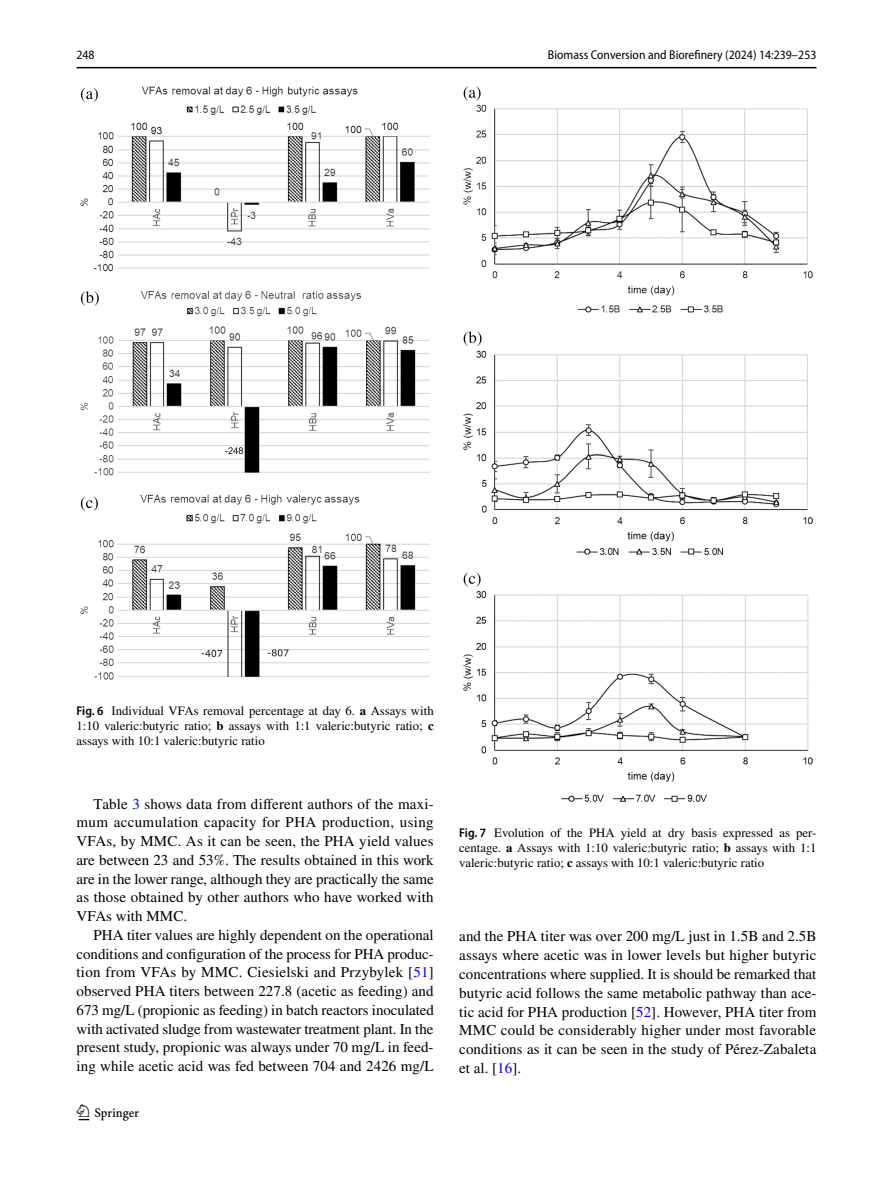
<style>
.page{position:relative;width:893px;height:1187px;background:#fff}
.page>*{position:absolute;margin:0;border:0;box-sizing:border-box;transform-origin:0 0}
.t1{font:22.5px "Springnew Regular 2";color:#000}
.t2{font:15px/18.8px "STIX";letter-spacing:.005em;color:#000;text-align:justify}
.t3{font:12.75px/15px "STIX";color:#000;text-align:justify}
.t4{font:semi-condensed 12.75px "Myriad Pro";color:#000}
.s1{font-family:"Myriad Pro";font-weight:600;font-stretch:semi-condensed}
.s2{font-weight:700}
.s3{color:#00f}
</style>
<div class="page">
<hr style="left:77px;top:67px;width:739px;height:1px;background:#000">
<img style="left:81px;top:87px;width:348px;height:592px">
<img style="left:463px;top:87px;width:349px;height:714px">
<p class="t4" style="left:77px;top:48px;width:20px">248</p>
<p class="t4" style="left:548px;top:48px;width:270px">Biomass Conversion and Biorefinery (2024) 14:239–253</p>
<p class="t3" style="left:77px;top:704px;width:359px"><span class="s1">Fig. 6</span> Individual VFAs removal percentage at day 6. <span class="s2">a</span> Assays with 1:10 valeric:butyric ratio; <span class="s2">b</span> assays with 1:1 valeric:butyric ratio; <span class="s2">c </span>assays with 10:1 valeric:butyric ratio</p>
<p class="t2" style="left:77px;top:795px;width:359px;text-indent:17px">Table <span class="s3">3</span> shows data from different authors of the maxi&shy;mum accumulation capacity for PHA production, using VFAs, by MMC. As it can be seen, the PHA yield values are between 23 and 53%. The results obtained in this work are in the lower range, although they are practically the same as those obtained by other authors who have worked with VFAs with MMC.</p>
<p class="t2" style="left:77px;top:926px;width:359px;text-indent:17px">PHA titer values are highly dependent on the operational conditions and configuration of the process for PHA produc&shy;tion from VFAs by MMC. Ciesielski and Przybylek [<span class="s3">51</span>] observed PHA titers between 227.8 (acetic as feeding) and 673 mg/L (propionic as feeding) in batch reactors inoculated with activated sludge from wastewater treatment plant. In the present study, propionic was always under 70 mg/L in feed&shy;ing while acetic acid was fed between 704 and 2426 mg/L</p>
<p class="t2" style="left:459px;top:928px;width:359px">and the PHA titer was over 200 mg/L just in 1.5B and 2.5B assays where acetic was in lower levels but higher butyric concentrations where supplied. It is should be remarked that butyric acid follows the same metabolic pathway than ace&shy;tic acid for PHA production [<span class="s3">52</span>]. However, PHA titer from MMC could be considerably higher under most favorable conditions as it can be seen in the study of Pérez-Zabaleta et al. [<span class="s3">16</span>].</p>
<p class="t3" style="left:459px;top:826px;width:359px"><span class="s1">Fig. 7</span> Evolution of the PHA yield at dry basis expressed as per&shy;centage. <span class="s2">a</span> Assays with 1:10 valeric:butyric ratio; <span class="s2">b</span> assays with 1:1 valeric:butyric ratio; <span class="s2">c</span> assays with 10:1 valeric:butyric ratio</p>
<h1 class="t1" style="left:79px;top:1104px;width:62px">1 3</h1>
</div>
